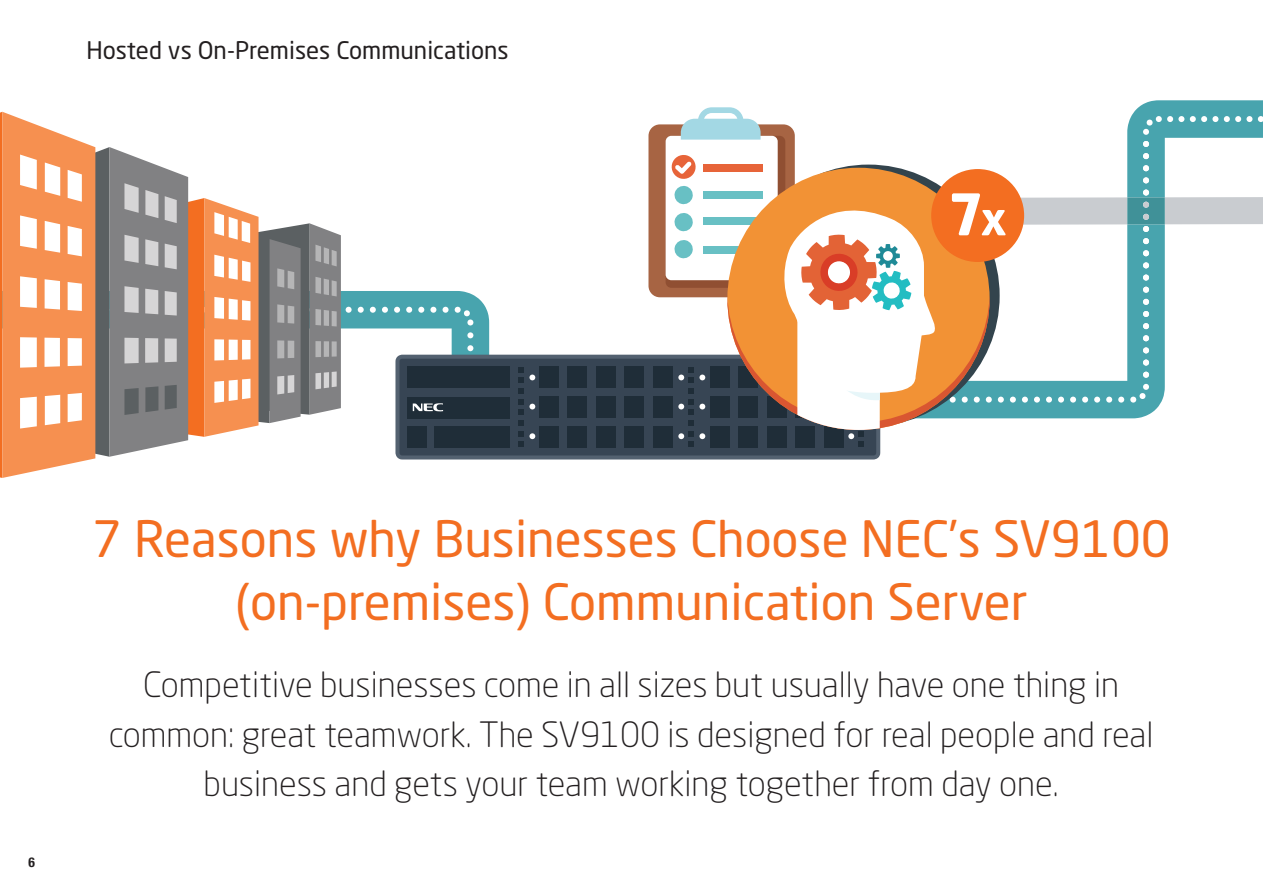
<style>
.page{position:relative;width:1263px;height:893px;background:#fff}
.page>*{position:absolute;margin:0;border:0;box-sizing:border-box;transform-origin:0 0}
.t1{font:69.6px "Info Text Bold Tf";color:#fff}
.t2{font:49.5px/63px "Neo Sans Std";color:#f36e21;text-align:center}
.t3{font:300 34.5px/49.5px "Neo Sans Std";color:#231f20;text-align:center}
.t4{font:24px "Neo Sans Std";color:#231f20}
.t5{font:700 condensed 13.5px "Helvetica Neue LT Pro";color:#231f20}
.s1{font-size:52.65px}
</style>
<div class="page">
<svg style="left:448px;top:291px;width:433px;height:169px;fill:#48a4ae"></svg>
<svg style="left:448px;top:355px;width:432px;height:104px;background:#3d4b5a"></svg>
<div style="left:407px;top:367px;width:102px;height:21px;background:#1f2d38"></div>
<div style="left:407px;top:397px;width:102px;height:21px;background:#1f2d38"></div>
<div style="left:434px;top:426px;width:75px;height:21px;background:#1f2d38"></div>
<svg style="left:492px;top:107px;width:771px;height:340px"></svg>
<div style="left:931px;top:169px;width:93px;height:93px;background:#f36e21;border-radius:50%"></div>
<svg style="left:0;top:112px;width:448px;height:366px"></svg>
<p class="t4" style="left:86px;top:35px;width:424px">Hosted vs On-Premises Communications</p>
<h1 class="t1" style="left:950px;top:172px;width:58px">7<span class="s1">x</span></h1>
<p class="t5" style="left:29px;top:854px;width:8px">6</p>
<h2 class="t2" style="left:92px;top:507px;width:1080px">7 Reasons why Businesses Choose NEC’s SV9100 (on-premises) Communication Server</h2>
<p class="t3" style="left:109px;top:660px;width:1046px">Competitive businesses come in all sizes but usually have one thing in common: great teamwork. The SV9100 is designed for real people and real business and gets your team working together from day one.</p>
</div>
